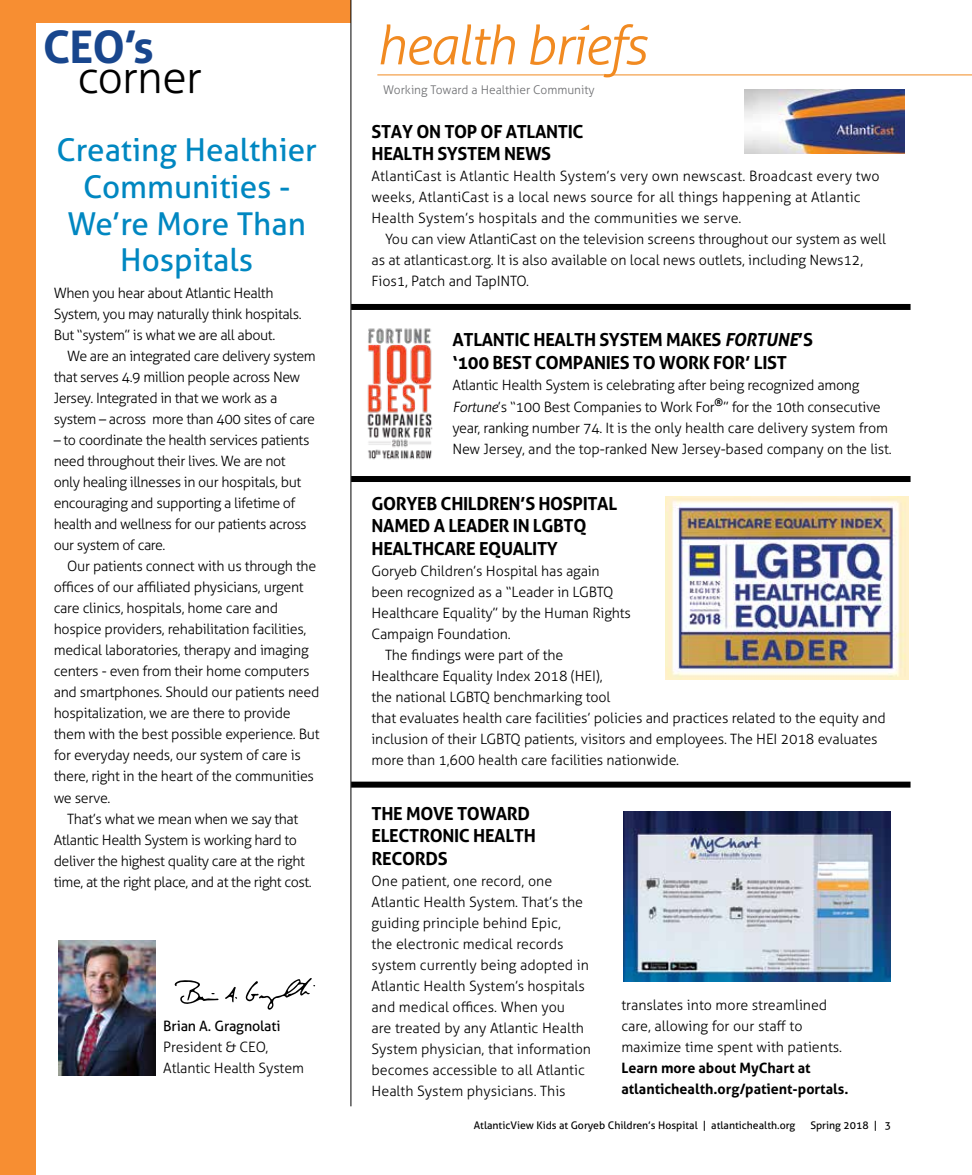
<style>
.page{position:relative;width:972px;height:1175px;background:#fff}
.page>*{position:absolute;margin:0;border:0;box-sizing:border-box;transform-origin:0 0}
.t1{font:italic 300 54px "Aller";letter-spacing:-.03em;color:#f18a21}
.t2{font:300 45px "Aller";letter-spacing:-.02em;color:#000}
.t3{font:700 45px "Aller";color:#18468d}
.t4{font:31.5px/36.8px "Aller";color:#0087c1;text-align:center}
.t5{font:700 18px/22.5px "Aller";letter-spacing:-.02em;color:#000}
.t6{font:300 14.25px/21px "Aller";letter-spacing:-.02em;color:#000}
.t7{font:300 14.25px/21px "Aller";color:#000}
.t8{font:300 14.25px/21px "Aller";letter-spacing:.01em;color:#000}
.t9{font:700 14.25px/21px "Aller";color:#000}
.t10{font:14.25px "Aller";letter-spacing:-.01em;color:#000}
.t11{font:300 12px "Aller";color:#6d6e71}
.t12{font:10.5px "Aller";color:#000}
.s1{font-style:italic}
</style>
<div class="page">
<hr style="left:377px;top:75px;width:595px;height:1px;background:#f18a21">
<svg style="left:580px;top:24px;width:9px;height:6px"></svg>
<div style="left:0;top:0;width:351px;height:22px;background:#f78e32"></div>
<div style="left:0;top:0;width:35px;height:1174px;background:#f78e32"></div>
<hr style="left:351px;top:0;width:1px;height:1106px;background:#000">
<div style="left:351px;top:304px;width:560px;height:6px;background:#000"></div>
<div style="left:351px;top:476px;width:560px;height:6px;background:#000"></div>
<div style="left:351px;top:781px;width:560px;height:6px;background:#000"></div>
<img style="left:744px;top:90px;width:160px;height:63px">
<img style="left:367px;top:328px;width:66px;height:132px">
<img style="left:666px;top:496px;width:242px;height:184px">
<img style="left:58px;top:940px;width:98px;height:135px">
<svg style="left:174px;top:978px;width:142px;height:32px"></svg>
<img style="left:623px;top:811px;width:268px;height:170px">
<h2 class="t3" style="left:43px;top:19px;width:113px">CEO’s</h2>
<h1 class="t1" style="left:376px;top:13px;width:273px">health briefs</h1>
<h2 class="t2" style="left:77px;top:50px;width:126px">corner</h2>
<p class="t11" style="left:383px;top:83px;width:213px">Working Toward a Healthier Community</p>
<h3 class="t4" style="left:56px;top:131px;width:262px">Creating Healthier<br>Communities -<br>We’re More Than<br>Hospitals</h3>
<p class="t6" style="left:54px;top:283px;width:250px">When you hear about Atlantic Health<br>System, you may naturally think hospitals.<br>But “system” is what we are all about.</p>
<p class="t6" style="left:54px;top:346px;width:264px;text-indent:13px">We are an integrated care delivery system that serves 4.9 million people across New Jersey. Integrated in that we work as a system – across more than 400 sites of care</p>
<p class="t6" style="left:54px;top:430px;width:257px">– to coordinate the health services patients need throughout their lives. We are not only healing illnesses in our hospitals, but encouraging and supporting a lifetime of health and wellness for our patients across our system of care.</p>
<p class="t6" style="left:54px;top:556px;width:267px;text-indent:13px">Our patients connect with us through the offices of our affiliated physicians, urgent care clinics, hospitals, home care and hospice providers, rehabilitation facilities, medical laboratories, therapy and imaging centers - even from their home computers and smartphones. Should our patients need hospitalization, we are there to provide them with the best possible experience. But for everyday needs, our system of care is there, right in the heart of the communities we serve.</p>
<p class="t6" style="left:54px;top:808px;width:260px;text-indent:13px">That’s what we mean when we say that Atlantic Health System is working hard to deliver the highest quality care at the right time, at the right place, and at the right cost.</p>
<p class="t10" style="left:163px;top:1017px;width:119px">Brian A. Gragnolati</p>
<p class="t6" style="left:163px;top:1036px;width:142px">President &amp; CEO,<br>Atlantic Health System</p>
<p class="t5" style="left:372px;top:120px;width:214px">STAY ON TOP OF ATLANTIC<br>HEALTH SYSTEM NEWS</p>
<p class="t8" style="left:372px;top:166px;width:510px">AtlantiCast is Atlantic Health System’s very own newscast. Broadcast every two weeks, AtlantiCast is a local news source for all things happening at Atlantic<br>Health System’s hospitals and the communities we serve.</p>
<p class="t6" style="left:372px;top:229px;width:516px;text-indent:13px">You can view AtlantiCast on the television screens throughout our system as well as at atlanticast.org. It is also available on local news outlets, including News12,<br>Fios1, Patch and TapINTO.</p>
<p class="t5" style="left:452px;top:328px;width:362px">ATLANTIC HEALTH SYSTEM MAKES <span class="s1">FORTUNE</span>’S ‘100 BEST COMPANIES TO WORK FOR’ LIST</p>
<p class="t6" style="left:452px;top:373px;width:430px;line-height:22.5px">Atlantic Health System is celebrating after being recognized among<br><span class="s1">Fortune</span>’s “100 Best Companies to Work For<sup>®</sup>” for the 10th consecutive</p>
<p class="t6" style="left:452px;top:417px;width:441px">year, ranking number 74. It is the only health care delivery system from<br>New Jersey, and the top-ranked New Jersey-based company on the list.</p>
<p class="t5" style="left:372px;top:492px;width:247px">GORYEB CHILDREN’S HOSPITAL<br>NAMED A LEADER IN LGBTQ<br>HEALTHCARE EQUALITY</p>
<p class="t6" style="left:372px;top:560px;width:230px">Goryeb Children’s Hospital has again</p>
<p class="t6" style="left:372px;top:581px;width:243px">been recognized as a “Leader in LGBTQ</p>
<p class="t6" style="left:372px;top:602px;width:261px">Healthcare Equality” by the Human Rights</p>
<p class="t6" style="left:372px;top:623px;width:141px">Campaign Foundation.</p>
<p class="t6" style="left:385px;top:644px;width:180px">The findings were part of the</p>
<p class="t6" style="left:372px;top:665px;width:233px">Healthcare Equality Index 2018 (HEI),</p>
<p class="t6" style="left:372px;top:686px;width:240px">the national LGBTQ benchmarking tool</p>
<p class="t6" style="left:372px;top:707px;width:516px">that evaluates health care facilities’ policies and practices related to the equity and</p>
<p class="t6" style="left:372px;top:728px;width:508px">inclusion of their LGBTQ patients, visitors and employees. The HEI 2018 evaluates</p>
<p class="t6" style="left:372px;top:749px;width:309px">more than 1,600 health care facilities nationwide.</p>
<p class="t5" style="left:372px;top:801px;width:166px">THE MOVE TOWARD<br>ELECTRONIC HEALTH<br>RECORDS</p>
<p class="t7" style="left:372px;top:870px;width:221px">One patient, one record, one Atlantic Health System. That’s the guiding principle behind Epic,<br>the electronic medical records system currently being adopted in Atlantic Health System’s hospitals and medical offices. When you<br>are treated by any Atlantic Health System physician, that information becomes accessible to all Atlantic Health System physicians. This</p>
<p class="t7" style="left:621px;top:994px;width:222px">translates into more streamlined care, allowing for our staff to maximize time spent with patients.</p>
<p class="t9" style="left:621px;top:1057px;width:229px">Learn more about MyChart at atlantichealth.org/patient-portals.</p>
<p class="t12" style="left:474px;top:1119px;width:323px">AtlanticView Kids at Goryeb Children’s Hospital | atlantichealth.org</p>
<p class="t12" style="left:810px;top:1119px;width:82px">Spring 2018 | 3</p>
</div>
